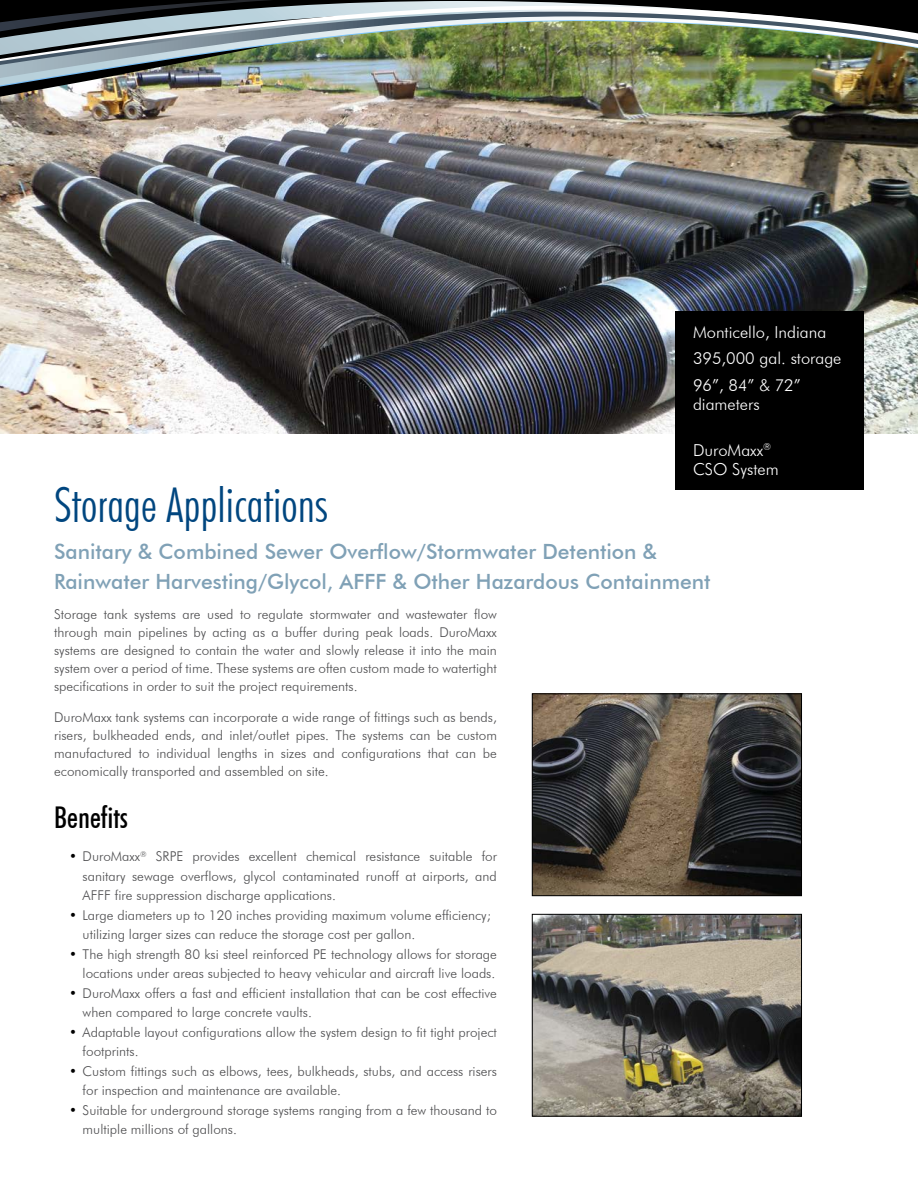
<style>
.page{position:relative;width:918px;height:1188px;background:#fff}
.page>*{position:absolute;margin:0;border:0;box-sizing:border-box;transform-origin:0 0}
.t1{font:300 condensed 48px "Futura BT";color:#00467f}
.t2{font:500 condensed 30px "Futura BT";color:#000}
.t3{font:500 21px/30px "Futura BT";color:#80a1b6}
.t4{font:300 16.5px/26.2px "Futura BT";color:#fff}
.t5{font:300 13.5px/19.5px "Futura BT";color:#4d4d4f}
.s1{font-weight:500;color:#000}
</style>
<div class="page">
<img style="left:0;top:192px;width:918px;height:242px">
<img style="left:0;top:0;width:918px;height:192px">
<svg style="left:0;top:0;width:274px;height:1px"></svg>
<svg style="left:0;top:1px;width:918px;height:3px"></svg>
<img style="left:0;top:4px;width:918px;height:170px">
<img style="left:0;top:85px;width:918px;height:2px">
<svg style="left:0;top:10px;width:918px;height:2px"></svg>
<svg style="left:0;top:12px;width:918px;height:4px"></svg>
<img style="left:0;top:16px;width:918px;height:69px">
<div style="left:675px;top:311px;width:189px;height:179px;background:#000"></div>
<svg style="left:532px;top:914px;width:270px;height:203px"></svg>
<svg style="left:532px;top:693px;width:270px;height:203px"></svg>
<p class="t4" style="left:693px;top:319px;width:150px">Monticello, Indiana<br>395,000 gal. storage<br>96”, 84” &amp; 72”</p>
<p class="t4" style="left:693px;top:391px;width:68px">diameters</p>
<p class="t4" style="left:693px;top:440px;width:87px;line-height:19.5px">DuroMaxx<sup>®<br></sup>CSO System</p>
<h1 class="t1" style="left:54px;top:476px;width:275px">Storage Applications</h1>
<h3 class="t3" style="left:54px;top:537px;width:658px">Sanitary &amp; Combined Sewer Overflow/Stormwater Detention &amp;<br>Rainwater Harvesting/Glycol, AFFF &amp; Other Hazardous Containment</h3>
<p class="t5" style="left:54px;top:605px;width:444px;line-height:18px;text-align:justify">Storage tank systems are used to regulate stormwater and wastewater flow through main pipelines by acting as a buffer during peak loads. DuroMaxx systems are designed to contain the water and slowly release it into the main system over a period of time. These systems are often custom made to watertight specifications in order to suit the project requirements.</p>
<p class="t5" style="left:54px;top:709px;width:444px;line-height:18px;text-align:justify">DuroMaxx tank systems can incorporate a wide range of fittings such as bends, risers, bulkheaded ends, and inlet/outlet pipes. The systems can be custom manufactured to individual lengths in sizes and configurations that can be economically transported and assembled on site.</p>
<h2 class="t2" style="left:54px;top:799px;width:76px">Benefits</h2>
<p class="t5" style="left:83px;top:847px;width:416px;text-align:justify;text-indent:-14px"><span class="s1">•</span> DuroMaxx<sup>®</sup> SRPE provides excellent chemical resistance suitable for sanitary sewage overflows, glycol contaminated runoff at airports, and AFFF fire suppression discharge applications.</p>
<p class="t5" style="left:83px;top:905px;width:410px;text-indent:-14px"><span class="s1">•</span> Large diameters up to 120 inches providing maximum volume efficiency; utilizing larger sizes can reduce the storage cost per gallon.</p>
<p class="t5" style="left:69px;top:944px;width:429px;text-align:right"><span class="s1">•</span> The high strength 80 ksi steel reinforced PE technology allows for storage locations under areas subjected to heavy vehicular and aircraft live loads.</p>
<p class="t5" style="left:83px;top:983px;width:416px;text-indent:-14px"><span class="s1">•</span> DuroMaxx offers a fast and efficient installation that can be cost effective when compared to large concrete vaults.</p>
<p class="t5" style="left:83px;top:1022px;width:416px;text-indent:-14px"><span class="s1">•</span> Adaptable layout configurations allow the system design to fit tight project footprints.</p>
<p class="t5" style="left:83px;top:1061px;width:416px;text-indent:-14px"><span class="s1">•</span> Custom fittings such as elbows, tees, bulkheads, stubs, and access risers for inspection and maintenance are available.</p>
<p class="t5" style="left:83px;top:1100px;width:416px;text-indent:-14px"><span class="s1">•</span> Suitable for underground storage systems ranging from a few thousand to multiple millions of gallons.</p>
</div>
